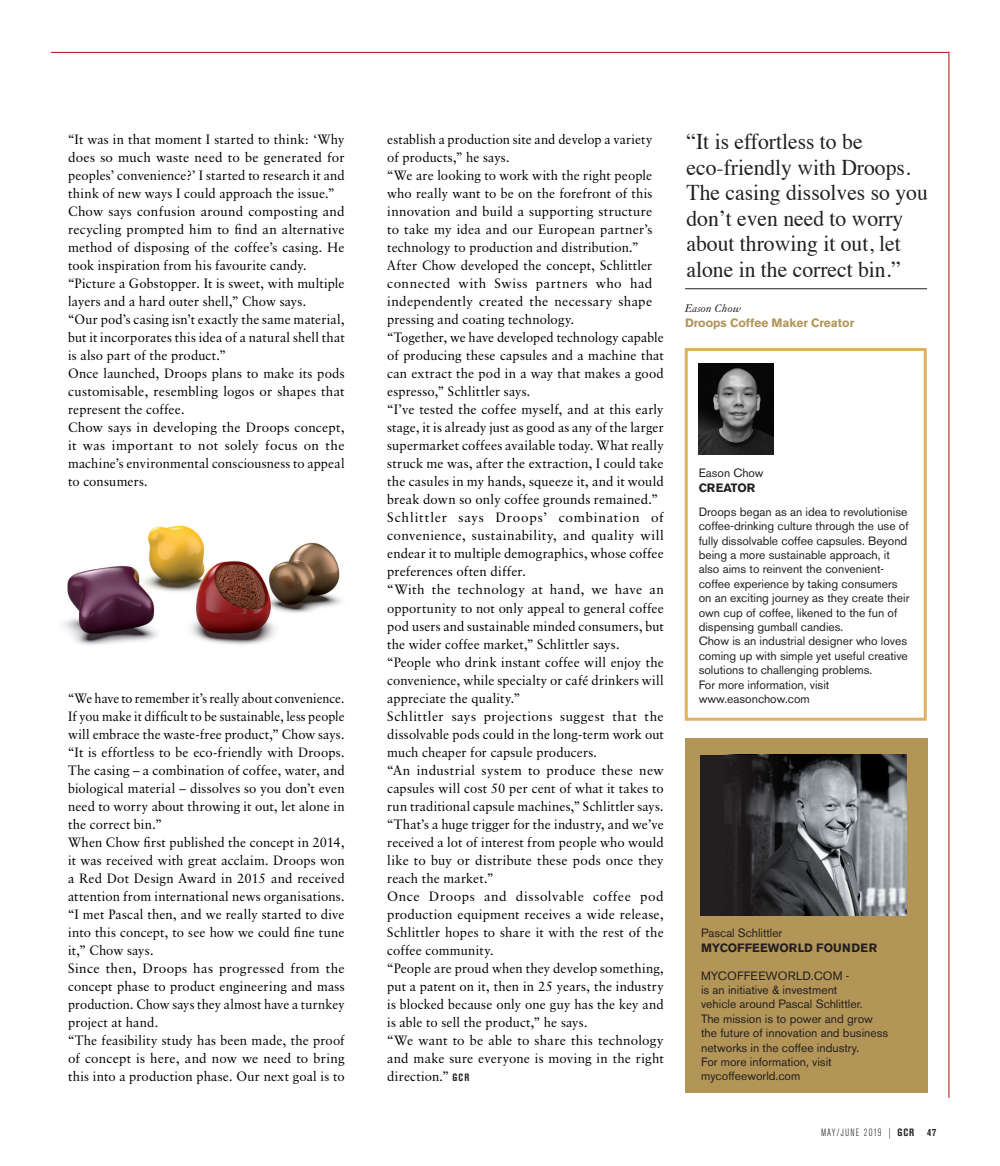
<style>
.page{position:relative;width:1000px;height:1166px;background:#fff}
.page>*{position:absolute;margin:0;border:0;box-sizing:border-box;transform-origin:0 0}
.QUOTE{font:22.5px/25.5px "Times";color:#231f20;scale:.96 1}
.GCR_BODY_COPY{font:13.5px/18px "Classical Garamond BT";letter-spacing:.01em;color:#000;text-align:justify}
.GCR_BODY_COPY-2{font:13.5px/18px "Classical Garamond BT";letter-spacing:.01em;color:#000;scale:.96 1}
.GCR_BODY_COPY-3{font:13.5px/18px "Classical Garamond BT";letter-spacing:.01em;color:#000;text-align:justify;scale:.94 1}
.GCR_CAPTION{font:12px/14.4px "Akzidenz Grotesk BE";color:#231f20}
.GCR_CAPTION-2{font:700 12px/14.4px "Akzidenz Grotesk BE";color:#231f20}
.QUOTE-2{font:700 12px/15.1px "Akzidenz Grotesk BE";color:#b39558}
.t1{font:300 condensed 10.5px "Akzidenz Grotesk BE";letter-spacing:.1em;color:#231f20}
.t2{font:700 condensed 10.5px "Akzidenz Grotesk BE";color:#231f20}
.s1{font-family:"Akzidenz Grotesk BE";font-weight:700;font-stretch:condensed;font-size:10.5px;color:#231f20}
.s2{font-family:"Elegant Garamond BT";font-weight:400;font-style:italic;color:#231f20}
.s3{font-weight:400}
.s4{font-weight:700}
</style>
<div class="page">
<div style="left:684px;top:737px;width:243px;height:355px;background:#b39558"></div>
<div style="left:684px;top:348px;width:242px;height:372px;border:3px solid #deb165"></div>
<hr style="left:948px;top:52px;width:1px;height:1045px;background:#b00d15">
<hr style="left:51px;top:52px;width:897px;height:1px;background:#b00d15">
<img style="left:805px;top:754px;width:101px;height:161px">
<img style="left:698px;top:364px;width:75px;height:90px">
<svg style="left:773px;top:754px;width:32px;height:161px;background:#353639"></svg>
<svg style="left:700px;top:754px;width:73px;height:161px;background:#252224"></svg>
<hr style="left:685px;top:288px;width:241px;height:1px;background:#231f20">
<img style="left:63px;top:525px;width:279px;height:120px">
<p class="GCR_BODY_COPY" style="left:68px;top:130px;width:278px">“It was in that moment I started to think: ‘Why does so much waste need to be generated for peoples’ convenience?’ I started to research it and think of new ways I could approach the issue.”</p>
<p class="GCR_BODY_COPY" style="left:68px;top:202px;width:278px">Chow says confusion around composting and recycling prompted him to find an alternative method of disposing of the coffee’s casing. He took inspiration from his favourite candy.</p>
<p class="GCR_BODY_COPY" style="left:68px;top:274px;width:278px">“Picture a Gobstopper. It is sweet, with multiple layers and a hard outer shell,” Chow says.</p>
<p class="GCR_BODY_COPY" style="left:68px;top:310px;width:278px">“Our pod’s casing isn’t exactly the same material, but it incorporates this idea of a natural shell that is also part of the product.”</p>
<p class="GCR_BODY_COPY" style="left:68px;top:364px;width:278px">Once launched, Droops plans to make its pods customisable, resembling logos or shapes that represent the coffee.</p>
<p class="GCR_BODY_COPY" style="left:68px;top:418px;width:278px">Chow says in developing the Droops concept, it was important to not solely focus on the machine’s environmental consciousness to appeal to consumers.</p>
<p class="GCR_BODY_COPY-3" style="left:68px;top:688px;width:296px">“We have to remember it’s really about convenience.<br>If you make it difficult to be sustainable, less people will embrace the waste-free product,” Chow says.</p>
<p class="GCR_BODY_COPY" style="left:68px;top:742px;width:278px">“It is effortless to be eco-friendly with Droops.<br>The casing – a combination of coffee, water, and biological material – dissolves so you don’t even need to worry about throwing it out, let alone in the correct bin.”</p>
<p class="GCR_BODY_COPY" style="left:68px;top:832px;width:278px">When Chow first published the concept in 2014, it was received with great acclaim. Droops won a Red Dot Design Award in 2015 and received attention from international news organisations.</p>
<p class="GCR_BODY_COPY" style="left:68px;top:904px;width:278px">“I met Pascal then, and we really started to dive into this concept, to see how we could fine tune it,” Chow says.</p>
<p class="GCR_BODY_COPY" style="left:68px;top:958px;width:278px">Since then, Droops has progressed from the concept phase to product engineering and mass production. Chow says they almost have a turnkey project at hand.</p>
<p class="GCR_BODY_COPY" style="left:68px;top:1030px;width:278px">“The feasibility study has been made, the proof of concept is here, and now we need to bring this into a production phase. Our next goal is to</p>
<p class="GCR_BODY_COPY-2" style="left:387px;top:130px;width:278px">establish a production site and develop a variety of products,” he says.</p>
<p class="GCR_BODY_COPY" style="left:387px;top:166px;width:267px">“We are looking to work with the right people who really want to be on the forefront of this innovation and build a supporting structure to take my idea and our European partner’s technology to production and distribution.”</p>
<p class="GCR_BODY_COPY" style="left:387px;top:256px;width:267px">After Chow developed the concept, Schlittler connected with Swiss partners who had independently created the necessary shape pressing and coating technology.</p>
<p class="GCR_BODY_COPY-2" style="left:387px;top:328px;width:289px;text-align:justify">“Together, we have developed technology capable of producing these capsules and a machine that can extract the pod in a way that makes a good espresso,” Schlittler says.</p>
<p class="GCR_BODY_COPY" style="left:387px;top:400px;width:278px">“I’ve tested the coffee myself, and at this early stage, it is already just as good as any of the larger supermarket coffees available today. What really struck me was, after the extraction, I could take the casules in my hands, squeeze it, and it would break down so only coffee grounds remained.”</p>
<p class="GCR_BODY_COPY" style="left:387px;top:508px;width:278px">Schlittler says Droops’ combination of convenience, sustainability, and quality will endear it to multiple demographics, whose coffee preferences often differ.</p>
<p class="GCR_BODY_COPY" style="left:387px;top:580px;width:278px">“With the technology at hand, we have an opportunity to not only appeal to general coffee pod users and sustainable minded consumers, but the wider coffee market,” Schlittler says.</p>
<p class="GCR_BODY_COPY" style="left:387px;top:652px;width:278px">“People who drink instant coffee will enjoy the convenience, while specialty or café drinkers will appreciate the quality.”</p>
<p class="GCR_BODY_COPY" style="left:387px;top:706px;width:278px">Schlittler says projections suggest that the dissolvable pods could in the long-term work out much cheaper for capsule producers.</p>
<p class="GCR_BODY_COPY" style="left:387px;top:760px;width:278px">“An industrial system to produce these new capsules will cost 50 per cent of what it takes to run traditional capsule machines,” Schlittler says.</p>
<p class="GCR_BODY_COPY" style="left:387px;top:814px;width:278px">“That’s a huge trigger for the industry, and we’ve received a lot of interest from people who would like to buy or distribute these pods once they reach the market.”</p>
<p class="GCR_BODY_COPY" style="left:387px;top:886px;width:278px">Once Droops and dissolvable coffee pod production equipment receives a wide release, Schlittler hopes to share it with the rest of the coffee community.</p>
<p class="GCR_BODY_COPY" style="left:387px;top:958px;width:278px">“People are proud when they develop something, put a patent on it, then in 25 years, the industry is blocked because only one guy has the key and is able to sell the product,” he says.</p>
<p class="GCR_BODY_COPY" style="left:387px;top:1030px;width:278px">“We want to be able to share this technology and make sure everyone is moving in the right direction.” <span class="s1">GCR</span></p>
<p class="QUOTE" style="left:686px;top:127px;width:253px">“It is effortless to be eco-friendly with Droops.<br>The casing dissolves so you don’t even need to worry about throwing it out, let alone in the correct bin.”</p>
<p class="QUOTE-2" style="left:685px;top:300px;width:170px"><span class="s2">Eason Chow<br></span>Droops Coffee Maker Creator</p>
<p class="GCR_CAPTION" style="left:698px;top:466px;width:66px">Eason Chow</p>
<p class="GCR_CAPTION-2" style="left:698px;top:480px;width:58px">CREATOR</p>
<p class="GCR_CAPTION" style="left:698px;top:504px;width:212px">Droops began as an idea to revolutionise coffee-drinking culture through the use of fully dissolvable coffee capsules. Beyond being a more sustainable approach, it also aims to reinvent the convenient&shy;coffee experience by taking consumers on an exciting journey as they create their own cup of coffee, likened to the fun of dispensing gumball candies.</p>
<p class="GCR_CAPTION" style="left:698px;top:634px;width:211px;text-align:justify">Chow is an industrial designer who loves coming up with simple yet useful creative solutions to challenging problems.</p>
<p class="GCR_CAPTION" style="left:698px;top:677px;width:132px">For more information, visit www.easonchow.com</p>
<p class="GCR_CAPTION-2" style="left:701px;top:925px;width:178px"><span class="s3">Pascal Schlittler<br></span>MYCOFFEEWORLD FOUNDER</p>
<p class="GCR_CAPTION" style="left:701px;top:967px;width:163px">MYCOFFEEWORLD.COM -<br>is an initiative &amp; investment vehicle around Pascal Schlittler.</p>
<p class="GCR_CAPTION" style="left:701px;top:1011px;width:189px">The mission is to power and grow the future of innovation and business networks in the coffee industry.</p>
<p class="GCR_CAPTION" style="left:701px;top:1054px;width:132px">For more information, visit mycoffeeworld.com</p>
<p class="t1" style="left:820px;top:1125px;width:95px">MAY/JUNE 2019 | <span class="s4">GCR</span></p>
<p class="t2" style="left:927px;top:1125px;width:10px">47</p>
</div>
